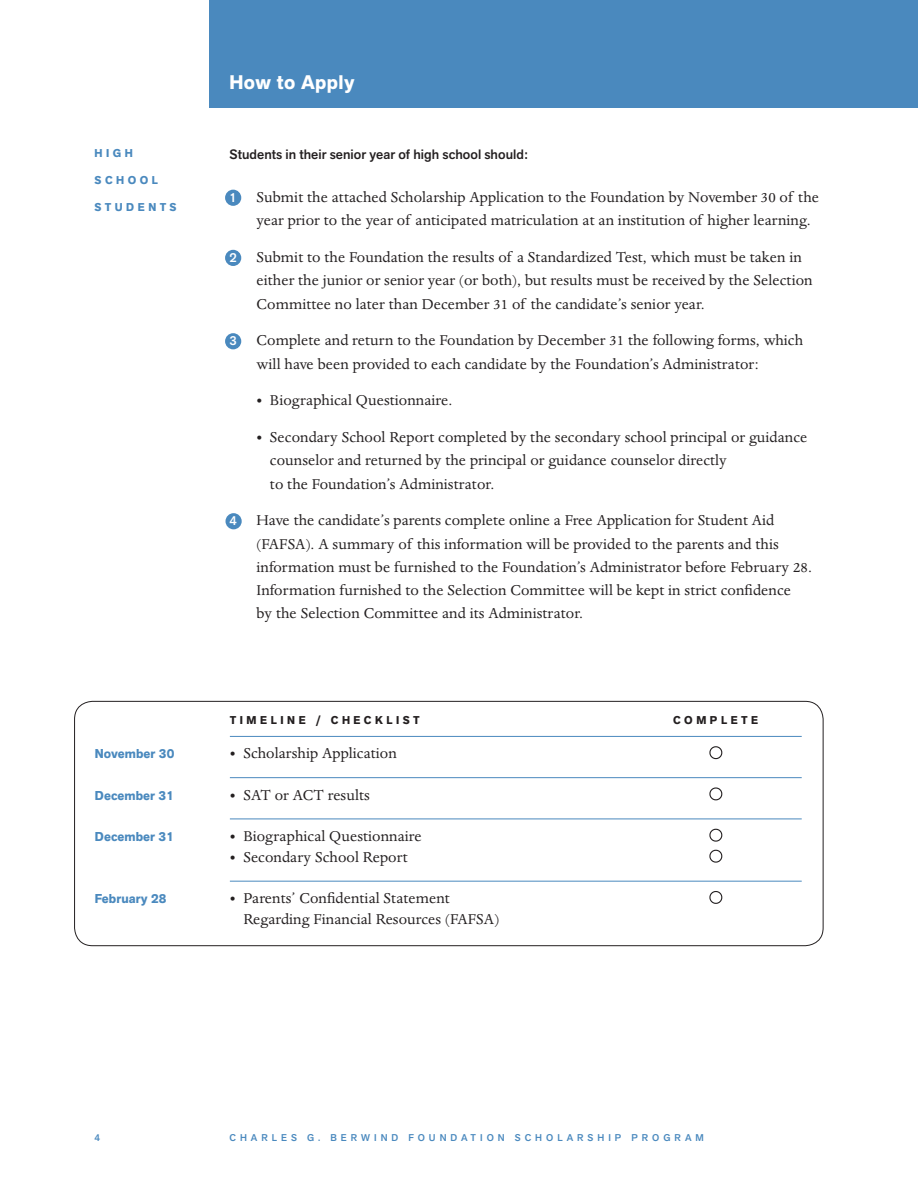
<style>
.page{position:relative;width:918px;height:1188px;background:#fff}
.page>*{position:absolute;margin:0;border:0;box-sizing:border-box;transform-origin:0 0}
.page_head{font:700 19.5px "Akzid Grtsk Next";letter-spacing:.02em;color:#fff}
.text{font:16.5px/23.2px "Dante";letter-spacing:.005em;color:#231f20}
.text-2{font:500 13.5px "Akzid Grtsk Next";letter-spacing:.005em;color:#231f20}
.text-3{font:700 12.75px "Akzid Grtsk Next";letter-spacing:.005em;color:#4a89be}
.sub_2{font:700 11.25px "Akzid Grtsk Next";letter-spacing:.31em;color:#231f20}
.sub_2-2{font:700 11.25px "Akzid Grtsk Next";letter-spacing:.31em;color:#4a89be}
.t1{font:500 9.75px "Akzid Grtsk Next";letter-spacing:.41em;color:#4a89be}
.s1{font-family:"Akzid Grtsk Next";font-weight:500;font-size:12.75px;color:#fff}
</style>
<div class="page">
<div style="left:209px;top:0;width:709px;height:108px;background:#4a89be"></div>
<div style="left:74px;top:701px;width:750px;height:245px;border:1px solid #231f20;border-radius:18px"></div>
<div style="left:225px;top:190px;width:16px;height:16px;background:#4a89be;border-radius:50%"></div>
<div style="left:225px;top:250px;width:16px;height:16px;background:#4a89be;border-radius:50%"></div>
<div style="left:225px;top:333px;width:16px;height:16px;background:#4a89be;border-radius:50%"></div>
<div style="left:226px;top:513px;width:16px;height:16px;background:#4a89be;border-radius:50%"></div>
<hr style="left:230px;top:736px;width:572px;height:1px;background:#4a89be">
<hr style="left:230px;top:777px;width:572px;height:1px;background:#4a89be">
<hr style="left:230px;top:819px;width:572px;height:1px;background:#4a89be">
<hr style="left:230px;top:881px;width:572px;height:1px;background:#4a89be">
<svg style="left:709px;top:746px;width:14px;height:14px"></svg>
<svg style="left:709px;top:787px;width:14px;height:14px"></svg>
<svg style="left:709px;top:828px;width:14px;height:14px"></svg>
<svg style="left:709px;top:849px;width:14px;height:14px"></svg>
<svg style="left:709px;top:891px;width:14px;height:13px"></svg>
<p class="sub_2-2" style="left:95px;top:146px;width:40px">HIGH</p>
<p class="sub_2-2" style="left:95px;top:173px;width:65px">SCHOOL</p>
<p class="sub_2-2" style="left:95px;top:200px;width:83px">STUDENTS</p>
<p class="page_head" style="left:230px;top:69px;width:127px">How to Apply</p>
<p class="text-2" style="left:230px;top:145px;width:300px">Students in their senior year of high school should:</p>
<p class="text" style="left:256px;top:186px;width:564px;text-indent:-27px"><span class="s1">1</span> Submit the attached Scholarship Application to the Foundation by November 30 of the year prior to the year of anticipated matriculation at an institution of higher learning.</p>
<p class="text" style="left:256px;top:246px;width:558px;text-indent:-27px"><span class="s1">2</span> Submit to the Foundation the results of a Standardized Test, which must be taken in either the junior or senior year (or both), but results must be received by the Selection<br>Committee no later than December 31 of the candidate’s senior year.</p>
<p class="text" style="left:256px;top:329px;width:548px;text-indent:-27px"><span class="s1">3</span> Complete and return to the Foundation by December 31 the following forms, which will have been provided to each candidate by the Foundation’s Administrator:</p>
<p class="text" style="left:256px;top:389px;width:197px">• Biographical Questionnaire.</p>
<p class="text" style="left:270px;top:426px;width:539px;text-indent:-13px">• Secondary School Report completed by the secondary school principal or guidance counselor and returned by the principal or guidance counselor directly<br>to the Foundation’s Administrator.</p>
<p class="text" style="left:256px;top:509px;width:557px;text-indent:-27px"><span class="s1">4</span> Have the candidate’s parents complete online a Free Application for Student Aid (FAFSA). A summary of this information will be provided to the parents and this information must be furnished to the Foundation’s Administrator before February 28.<br>Information furnished to the Selection Committee will be kept in strict confidence<br>by the Selection Committee and its Administrator.</p>
<p class="sub_2" style="left:230px;top:713px;width:191px">TIMELINE / CHECKLIST</p>
<p class="sub_2" style="left:673px;top:713px;width:87px">COMPLETE</p>
<p class="text-3" style="left:95px;top:746px;width:81px">November 30</p>
<p class="text" style="left:230px;top:742px;width:169px">• Scholarship Application</p>
<p class="text-3" style="left:95px;top:787px;width:81px">December 31</p>
<p class="text" style="left:230px;top:784px;width:142px">• SAT or ACT results</p>
<p class="text-3" style="left:95px;top:828px;width:81px">December 31</p>
<p class="text" style="left:230px;top:825px;width:193px">• Biographical Questionnaire</p>
<p class="text" style="left:230px;top:846px;width:179px">• Secondary School Report</p>
<p class="text-3" style="left:95px;top:890px;width:73px">February 28</p>
<p class="text" style="left:243px;top:888px;width:257px;line-height:21px;text-indent:-13px">• Parents’ Confidential Statement<br>Regarding Financial Resources (FAFSA)</p>
<p class="t1" style="left:94px;top:1132px;width:7px">4</p>
<p class="t1" style="left:230px;top:1132px;width:476px">CHARLES G. BERWIND FOUNDATION SCHOLARSHIP PROGRAM</p>
</div>
